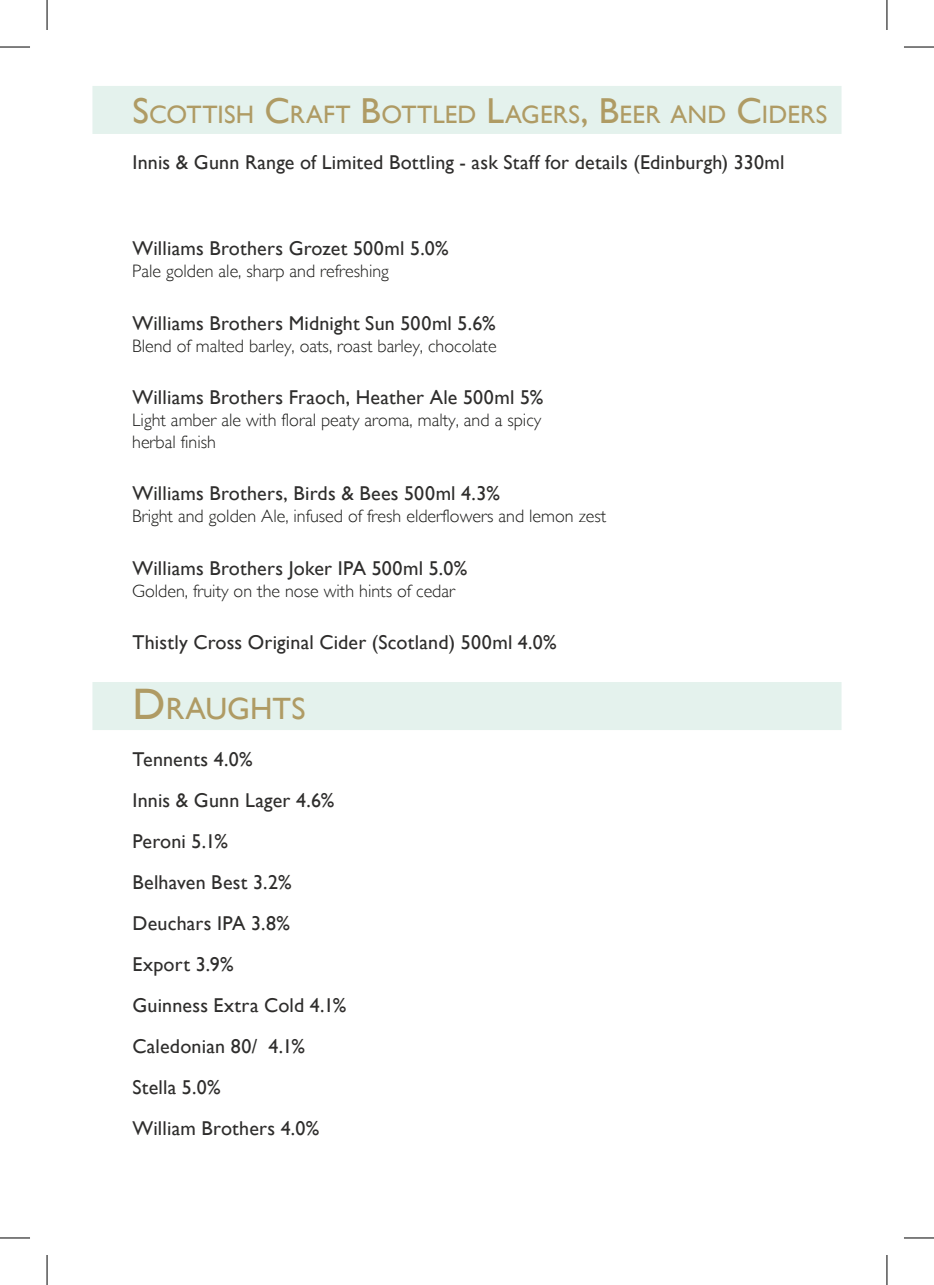
<style>
.page{position:relative;width:934px;height:1285px;background:#fff}
.page>*{position:absolute;margin:0;border:0;box-sizing:border-box;transform-origin:0 0}
.t1{font:30.8px "Gill Sans";letter-spacing:.005em;color:#af9b64}
.t2{font:25.2px "Gill Sans";letter-spacing:.01em;color:#af9b64}
.t3{font:20px/41px "Gill Sans";letter-spacing:.01em;color:#2e2d2c}
.t4{font:300 18px/22px "Gill Sans";color:#1d1d1b}
.s1{font-size:36px}
.s2{font-size:44px}
</style>
<div class="page">
<div style="left:92px;top:86px;width:749px;height:48px;background:#e4f2ed"></div>
<div style="left:92px;top:682px;width:749px;height:48px;background:#e4f2ed"></div>
<hr style="left:0;top:47px;width:30px;height:1px;background:#000">
<hr style="left:903px;top:47px;width:30px;height:1px;background:#000">
<hr style="left:0;top:1237px;width:30px;height:1px;background:#000">
<hr style="left:903px;top:1237px;width:30px;height:1px;background:#000">
<hr style="left:47px;top:0;width:1px;height:30px;background:#000">
<hr style="left:47px;top:1255px;width:1px;height:30px;background:#000">
<hr style="left:886px;top:0;width:1px;height:30px;background:#000">
<hr style="left:886px;top:1255px;width:1px;height:30px;background:#000">
<p class="t2" style="left:92px;top:99px;width:736px"><span class="s1">S</span>COTTISH <span class="s1">C</span>RAFT <span class="s1">B</span>OTTLED <span class="s1">L</span>AGERS<span class="s1">, B</span>EER AND <span class="s1">C</span>IDERS</p>
<p class="t3" style="left:132px;top:142px;width:653px">Innis &amp; Gunn Range of Limited Bottling - ask Staff for details (Edinburgh) 330ml</p>
<p class="t3" style="left:132px;top:228px;width:318px">Williams Brothers Grozet 500ml 5.0%</p>
<p class="t4" style="left:132px;top:260px;width:258px">Pale golden ale, sharp and refreshing</p>
<p class="t3" style="left:132px;top:302px;width:364px">Williams Brothers Midnight Sun 500ml 5.6%</p>
<p class="t4" style="left:132px;top:335px;width:366px">Blend of malted barley, oats, roast barley, chocolate</p>
<p class="t3" style="left:132px;top:376px;width:412px">Williams Brothers Fraoch, Heather Ale 500ml 5%</p>
<p class="t4" style="left:132px;top:409px;width:410px">Light amber ale with floral peaty aroma, malty, and a spicy herbal finish</p>
<p class="t3" style="left:132px;top:473px;width:369px">Williams Brothers, Birds &amp; Bees 500ml 4.3%</p>
<p class="t4" style="left:132px;top:505px;width:475px">Bright and golden Ale, infused of fresh elderflowers and lemon zest</p>
<p class="t3" style="left:132px;top:547px;width:336px">Williams Brothers Joker IPA 500ml 5.0%</p>
<p class="t4" style="left:132px;top:580px;width:324px">Golden, fruity on the nose with hints of cedar</p>
<p class="t3" style="left:132px;top:621px;width:425px">Thistly Cross Original Cider (Scotland) 500ml 4.0%</p>
<h1 class="t1" style="left:92px;top:690px;width:214px"><span class="s2">D</span> RAUGHTS</h1>
<p class="t3" style="left:132px;top:738px;width:215px">Tennents 4.0%<br>Innis &amp; Gunn Lager 4.6%<br>Peroni 5.1%<br>Belhaven Best 3.2%<br>Deuchars IPA 3.8%<br>Export 3.9%<br>Guinness Extra Cold 4.1%<br>Caledonian 80/ 4.1%<br>Stella 5.0%<br>William Brothers 4.0%</p>
</div>
